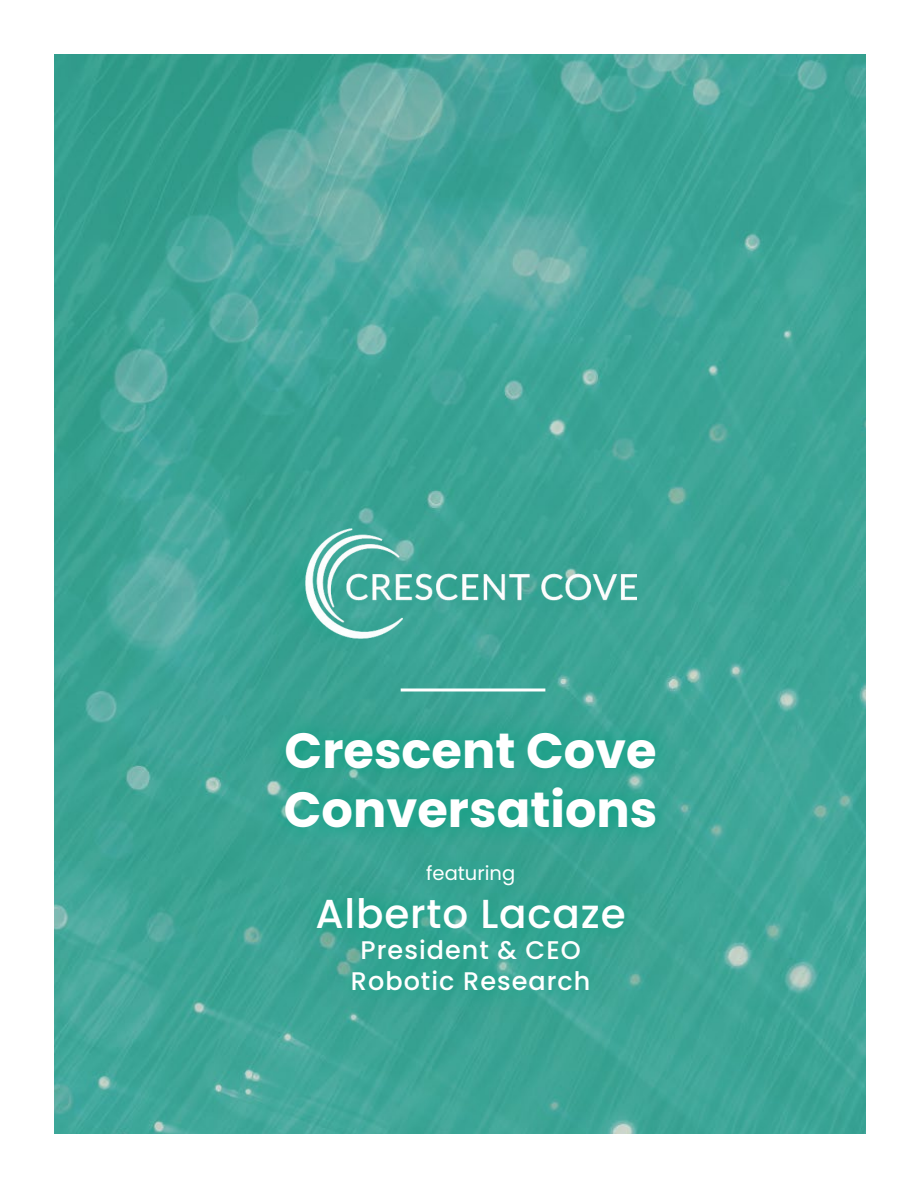
<style>
.page{position:relative;width:918px;height:1188px;background:#fff}
.page>*{position:absolute;margin:0;border:0;box-sizing:border-box;transform-origin:0 0}
.t1{font:700 49.5px/59.4px "Poppins";color:#fff}
.t2{font:500 40.5px "Poppins";letter-spacing:.02em;color:#fff}
.t3{font:500 25.5px/30.6px "Poppins";letter-spacing:.04em;color:#fff;text-align:center}
.t4{font:19.5px "Poppins";color:#fff}
</style>
<div class="page">
<img style="left:54px;top:54px;width:812px;height:1080px">
<svg style="left:263px;top:710px;width:414px;height:302px;background:#33a391"></svg>
<div style="left:276px;top:514px;width:360px;height:139px;background:#3aa495"></div>
<img style="left:305px;top:529px;width:331px;height:110px">
<svg style="left:401px;top:688px;width:144px;height:4px"></svg>
<h1 class="t1" style="left:284px;top:721px;width:375px">Crescent Cove<br>Conversations</h1>
<p class="t4" style="left:426px;top:862px;width:90px">featuring</p>
<h2 class="t2" style="left:316px;top:891px;width:312px">Alberto Lacaze</h2>
<p class="t3" style="left:351px;top:935px;width:241px">President &amp; CEO<br>Robotic Research</p>
</div>
